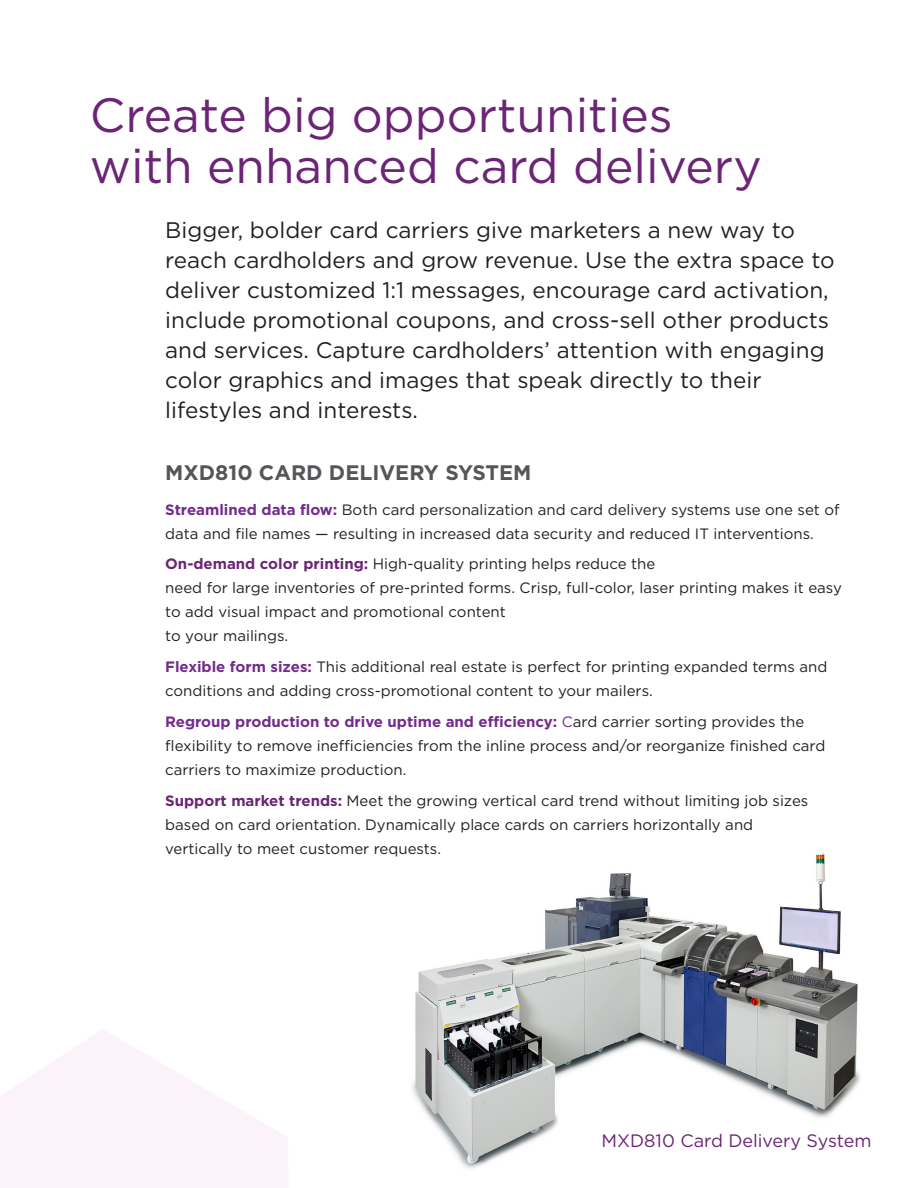
<style>
.page{position:relative;width:918px;height:1188px;background:#fff}
.page>*{position:absolute;margin:0;border:0;box-sizing:border-box;transform-origin:0 0}
.t1{font:48px/51px "Gotham";color:#6c2476}
.t2{font:22.5px/30px "Gotham";color:#231f20}
.t3{font:700 21px "Gotham";color:#555659}
.t4{font:18px "Gotham";color:#6c2476}
.t5{font:15px/24px "Gotham";color:#231f20}
.s1{font-weight:700;color:#742b8b}
.s2{font-weight:700;color:#6c2476}
.s3{color:#742b8b}
</style>
<div class="page">
<img style="left:412px;top:853px;width:448px;height:316px">
<svg style="left:0;top:1029px;width:288px;height:159px;fill:#fbf3f9"></svg>
<p class="t1" style="left:90px;top:88px;width:673px">Create big opportunities with enhanced card delivery</p>
<p class="t2" style="left:165px;top:215px;width:671px">Bigger, bolder card carriers give marketers a new way to reach cardholders and grow revenue. Use the extra space to deliver customized 1:1 messages, encourage card activation, include promotional coupons, and cross-sell other products and services. Capture cardholders’ attention with engaging color graphics and images that speak directly to their lifestyles and interests.</p>
<p class="t3" style="left:165px;top:458px;width:368px">MXD810 CARD DELIVERY SYSTEM</p>
<p class="t5" style="left:165px;top:497px;width:676px"><span class="s1">Streamlined data flow:</span> Both card personalization and card delivery systems use one set of data and file names — resulting in increased data security and reduced IT interventions.</p>
<p class="t5" style="left:165px;top:552px;width:678px"><span class="s2">On-demand color printing:</span> High-quality printing helps reduce the<br>need for large inventories of pre-printed forms. Crisp, full-color, laser printing makes it easy to add visual impact and promotional content<br>to your mailings.</p>
<p class="t5" style="left:165px;top:654px;width:664px"><span class="s1">Flexible form sizes:</span> This additional real estate is perfect for printing expanded terms and conditions and adding cross-promotional content to your mailers.</p>
<p class="t5" style="left:165px;top:709px;width:662px"><span class="s1">Regroup production to drive uptime and efficiency:</span> <span class="s3">C</span>ard carrier sorting provides the flexibility to remove inefficiencies from the inline process and/or reorganize finished card carriers to maximize production.</p>
<p class="t5" style="left:165px;top:788px;width:645px"><span class="s2">Support market trends:</span> Meet the growing vertical card trend without limiting job sizes based on card orientation. Dynamically place cards on carriers horizontally and vertically to meet customer requests.</p>
<p class="t4" style="left:602px;top:1129px;width:272px">MXD810 Card Delivery System</p>
</div>
